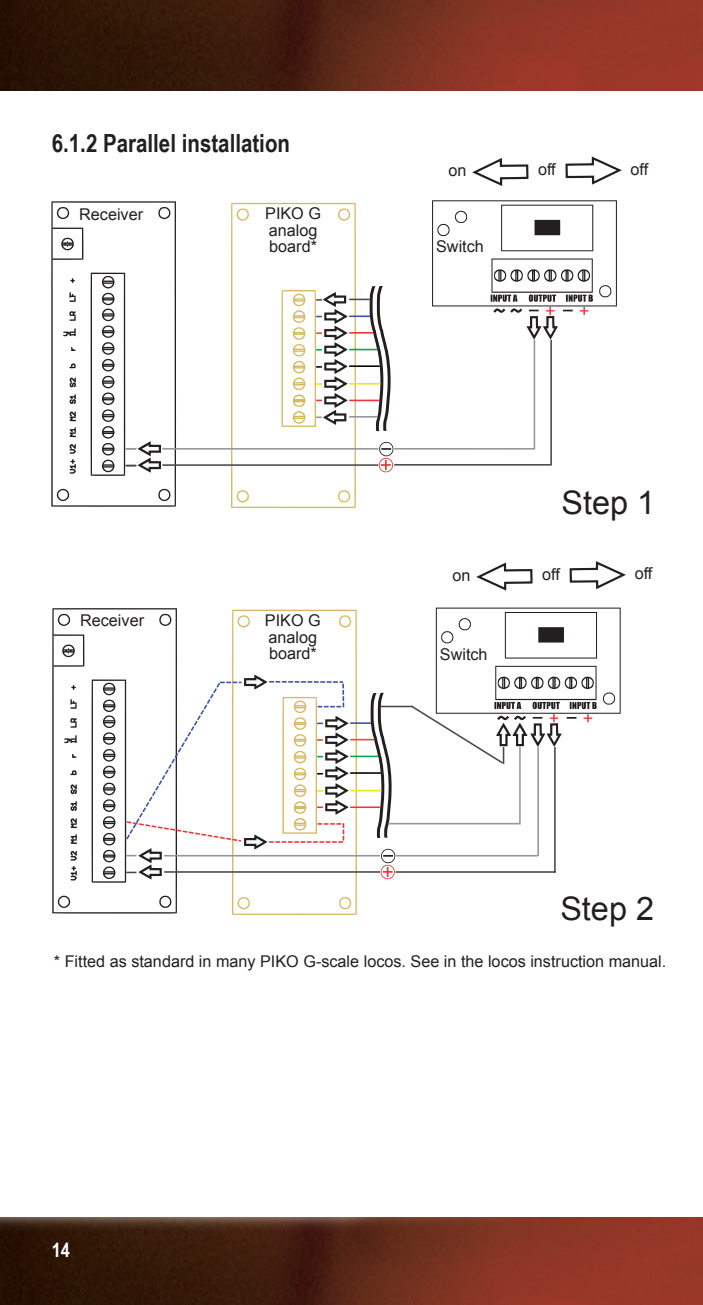
<style>
.page{position:relative;width:703px;height:1305px;background:#fff}
.page>*{position:absolute;margin:0;border:0;box-sizing:border-box;transform-origin:0 0}
.t1{font:32.5px "Arial";color:#231f20}
.t2{font:700 25px "Arial Narrow";color:#231f20}
.t3{font:700 20px "Arial Narrow";color:#fff}
.t4{font:16.25px/16.2px "Arial";color:#231f20}
</style>
<div class="page">
<img style="left:0;top:1218px;width:703px;height:87px">
<img style="left:0;top:0;width:703px;height:91px">
<svg style="left:231px;top:203px;width:125px;height:305px"></svg>
<svg style="left:51px;top:201px;width:125px;height:306px"></svg>
<svg style="left:472px;top:158px;width:56px;height:28px"></svg>
<svg style="left:565px;top:156px;width:57px;height:29px"></svg>
<svg style="left:125px;top:441px;width:36px;height:32px"></svg>
<hr style="left:162px;top:464px;width:216px;height:2px;background:#484a4d">
<hr style="left:162px;top:448px;width:216px;height:2px;background:#93969a">
<svg style="left:316px;top:200px;width:301px;height:273px"></svg>
<svg style="left:232px;top:880px;width:125px;height:35px"></svg>
<svg style="left:476px;top:563px;width:56px;height:28px"></svg>
<svg style="left:569px;top:561px;width:57px;height:28px"></svg>
<svg style="left:52px;top:608px;width:125px;height:306px"></svg>
<svg style="left:125px;top:608px;width:495px;height:272px"></svg>
<svg style="left:0;top:0;width:4px;height:4px"></svg>
<h2 class="t2" style="left:52px;top:124px;width:240px">6.1.2 Parallel installation</h2>
<p class="t4" style="left:79px;top:206px;width:65px">Receiver</p>
<p class="t4" style="left:265px;top:206px;width:57px">PIKO G analog board*</p>
<p class="t4" style="left:80px;top:613px;width:65px">Receiver</p>
<p class="t4" style="left:265px;top:613px;width:57px">PIKO G analog board*</p>
<p class="t4" style="left:448px;top:163px;width:20px">on</p>
<p class="t4" style="left:538px;top:162px;width:19px">off</p>
<p class="t4" style="left:630px;top:161px;width:19px">off</p>
<p class="t4" style="left:436px;top:239px;width:49px">Switch</p>
<h1 class="t1" style="left:561px;top:481px;width:95px">Step 1</h1>
<p class="t4" style="left:452px;top:567px;width:20px">on</p>
<p class="t4" style="left:542px;top:566px;width:19px">off</p>
<p class="t4" style="left:440px;top:646px;width:49px">Switch</p>
<p class="t4" style="left:635px;top:566px;width:19px">off</p>
<h1 class="t1" style="left:560px;top:888px;width:95px">Step 2</h1>
<p class="t4" style="left:54px;top:953px;width:614px">* Fitted as standard in many PIKO G-scale locos. See in the locos instruction manual.</p>
<p class="t3" style="left:52px;top:1235px;width:20px">14</p>
</div>
